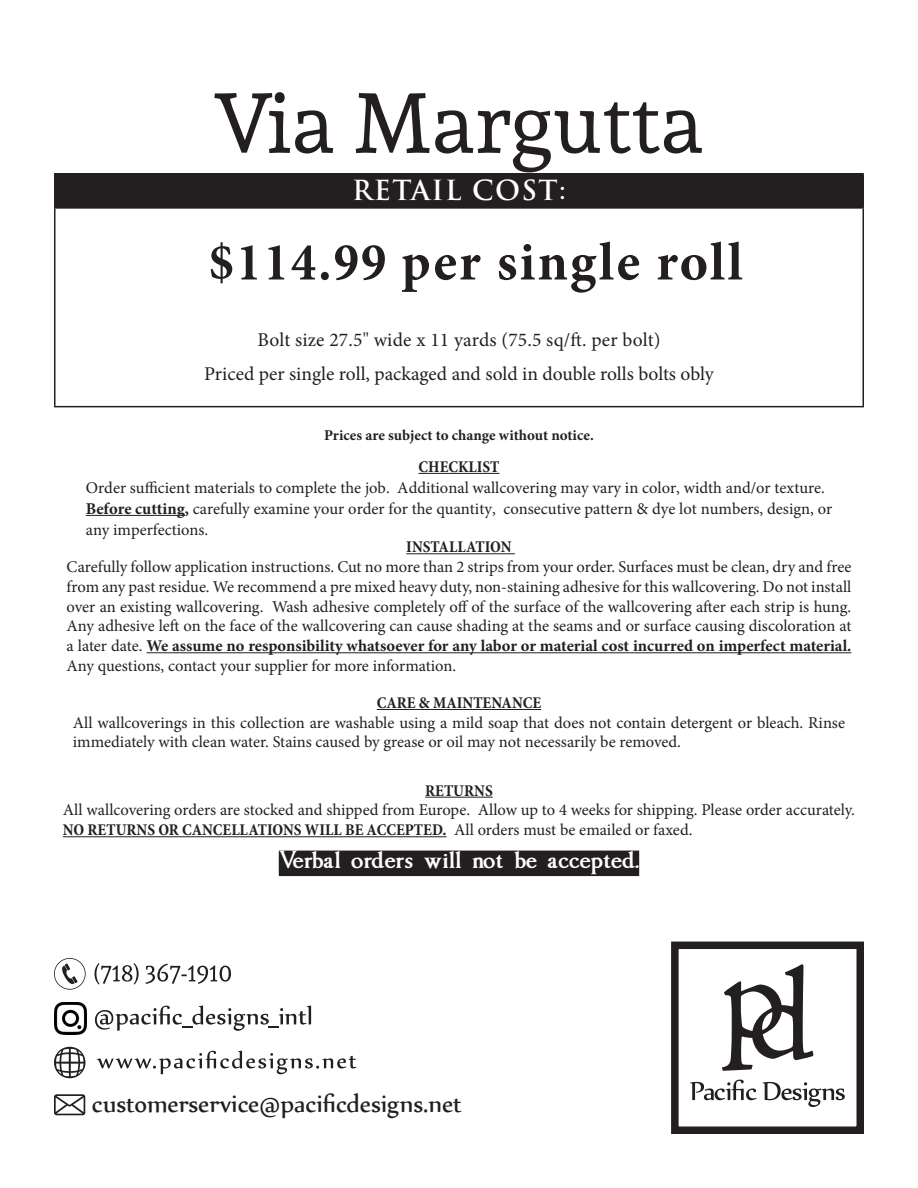
<style>
.page{position:relative;width:918px;height:1188px;background:#fff}
.page>*{position:absolute;margin:0;border:0;box-sizing:border-box;transform-origin:0 0}
.t1{font:84px "Andada";color:#231f20}
.t2{font:700 54px "Minion Pro";letter-spacing:.04em;color:#231f20}
.t3{font:28.5px "Nyala";color:#231f20}
.t4{font:700 27px "Trajan Pro";letter-spacing:.05em;color:#fff}
.t5{font:700 21px "Imperator";color:#fff}
.t6{font:19.5px "Minion Pro";color:#231f20}
.t7{font:16.5px/19.8px "Minion Pro";color:#231f20}
.t8{font:700 condensed 16.5px "Minion Pro";color:#231f20}
.t9{font:700 15px "Minion Pro";color:#231f20}
.s1{font-stretch:condensed}
.s2{font-weight:700}
.s3{font-weight:700;font-stretch:condensed}
</style>
<div class="page">
<div style="left:55px;top:174px;width:808px;height:34px;background:#231f20"></div>
<hr style="left:54px;top:173px;width:810px;height:2px;background:#231f20">
<hr style="left:54px;top:175px;width:2px;height:32px;background:#231f20">
<hr style="left:862px;top:175px;width:2px;height:32px;background:#231f20">
<hr style="left:54px;top:207px;width:810px;height:2px;background:#231f20">
<hr style="left:54px;top:209px;width:2px;height:197px;background:#231f20">
<hr style="left:862px;top:209px;width:2px;height:197px;background:#231f20">
<hr style="left:54px;top:406px;width:810px;height:1px;background:#231f20">
<svg style="left:94px;top:963px;width:45px;height:22px"></svg>
<svg style="left:145px;top:964px;width:86px;height:20px"></svg>
<svg style="left:54px;top:958px;width:32px;height:32px"></svg>
<svg style="left:95px;top:1006px;width:216px;height:25px"></svg>
<img style="left:54px;top:1002px;width:32px;height:32px">
<svg style="left:54px;top:1047px;width:31px;height:31px"></svg>
<svg style="left:97px;top:1051px;width:260px;height:23px"></svg>
<svg style="left:54px;top:1094px;width:31px;height:21px"></svg>
<div style="left:671px;top:942px;width:193px;height:192px;border:8px solid #231f20"></div>
<svg style="left:763px;top:1082px;width:82px;height:25px"></svg>
<svg style="left:690px;top:1080px;width:67px;height:20px"></svg>
<svg style="left:722px;top:964px;width:91px;height:107px"></svg>
<hr style="left:425px;top:797px;width:68px;height:1px;background:#231f20">
<hr style="left:63px;top:836px;width:384px;height:1px;background:#231f20">
<div style="left:279px;top:851px;width:360px;height:25px;background:#231f20"></div>
<hr style="left:406px;top:553px;width:109px;height:1px;background:#231f20">
<hr style="left:146px;top:652px;width:705px;height:1px;background:#231f20">
<hr style="left:419px;top:473px;width:80px;height:1px;background:#231f20">
<hr style="left:86px;top:515px;width:99px;height:1px;background:#231f20">
<hr style="left:377px;top:709px;width:164px;height:1px;background:#231f20">
<p class="t1" style="left:215px;top:69px;width:490px">Via Margutta</p>
<p class="t4" style="left:352px;top:174px;width:215px">RETAIL COST:</p>
<p class="t2" style="left:209px;top:224px;width:535px"><span class="s1">$114.99</span> per single roll</p>
<p class="t6" style="left:257px;top:326px;width:405px">Bolt size 27.5" wide x 11 yards (75.5 sq/ft. per bolt)</p>
<p class="t6" style="left:204px;top:360px;width:511px">Priced per single roll, packaged and sold in double rolls bolts obly</p>
<p class="t9" style="left:324px;top:425px;width:271px">Prices are subject to change without notice.</p>
<p class="t8" style="left:419px;top:455px;width:82px">CHECKLIST</p>
<p class="t7" style="left:86px;top:478px;width:741px">Order sufficient materials to complete the job. Additional wallcovering may vary in color, width and/or texture.</p>
<p class="t7" style="left:86px;top:498px;width:748px;line-height:21px"><span class="s2">Before cutting,</span> carefully examine your order for the quantity, consecutive pattern &amp; dye lot numbers, design, or any imperfections.</p>
<p class="t8" style="left:406px;top:536px;width:107px">INSTALLATION</p>
<p class="t7" style="left:67px;top:557px;width:786px;text-align:justify">Carefully follow application instructions. Cut no more than 2 strips from your order. Surfaces must be clean, dry and free from any past residue. We recommend a pre mixed heavy duty, non-staining adhesive for this wallcovering. Do not install over an existing wallcovering. Wash adhesive completely off of the surface of the wallcovering after each strip is hung.<br>Any adhesive left on the face of the wallcovering can cause shading at the seams and or surface causing discoloration at a later date. <span class="s2">We assume no responsibility whatsoever for any labor or material cost incurred on imperfect material.<br></span>Any questions, contact your supplier for more information.</p>
<p class="t8" style="left:377px;top:691px;width:166px">CARE &amp; MAINTENANCE</p>
<p class="t7" style="left:73px;top:713px;width:774px">All wallcoverings in this collection are washable using a mild soap that does not contain detergent or bleach. Rinse immediately with clean water. Stains caused by grease or oil may not necessarily be removed.</p>
<p class="t8" style="left:425px;top:779px;width:69px">RETURNS</p>
<p class="t7" style="left:63px;top:800px;width:794px">All wallcovering orders are stocked and shipped from Europe. Allow up to 4 weeks for shipping. Please order accurately.<br><span class="s3">NO RETURNS OR CANCELLATIONS WILL BE ACCEPTED.</span> All orders must be emailed or faxed.</p>
<p class="t5" style="left:279px;top:850px;width:362px">Verbal orders will not be accepted.</p>
<p class="t3" style="left:92px;top:1087px;width:372px">customerservice@pacificdesigns.net</p>
</div>
